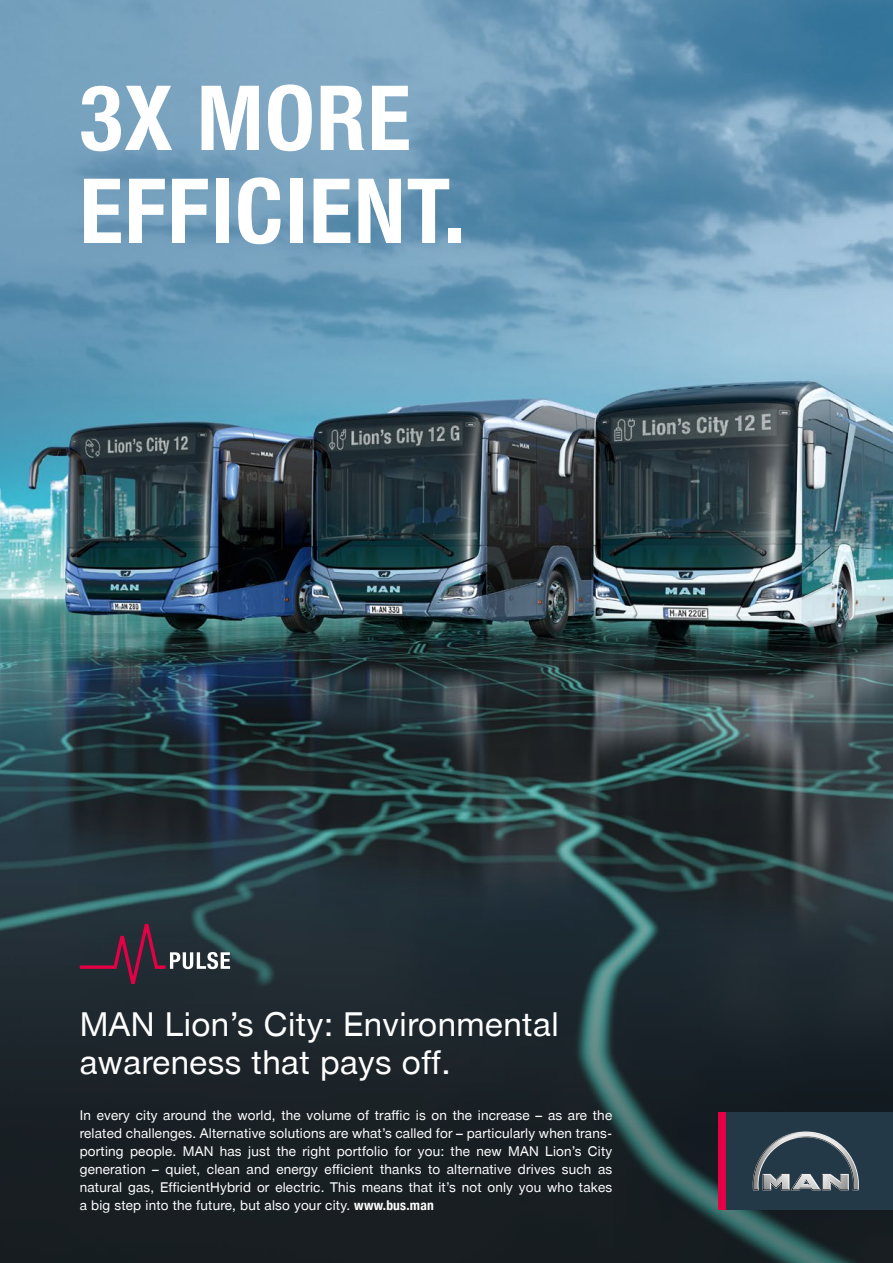
<style>
.page{position:relative;width:893px;height:1263px;background:#fff}
.page>*{position:absolute;margin:0;border:0;box-sizing:border-box;transform-origin:0 0}
.t1{font:700 90px/93px "Man Global Condensed";letter-spacing:.015em;color:#fff}
.t2{font:33px/37.5px "Man Global";letter-spacing:.015em;color:#fff}
.t3{font:13.5px/18px "Man Global";letter-spacing:.015em;color:#fff;text-align:justify}
.s1{font-family:"Man Global Condensed";font-weight:700}
</style>
<div class="page">
<img style="left:0;top:0;width:893px;height:716px">
<svg style="left:0;top:716px;width:893px;height:547px;background:#212f34"></svg>
<svg style="left:80px;top:924px;width:150px;height:60px;background:#3e3643"></svg>
<div style="left:719px;top:1112px;width:7px;height:98px;background:#e40045"></div>
<svg style="left:726px;top:1112px;width:167px;height:98px;background:#364956"></svg>
<h1 class="t1" style="left:80px;top:72px;width:387px">3X MORE<br>EFFICIENT.</h1>
<h2 class="t2" style="left:80px;top:1006px;width:480px">MAN Lion’s City: Environmental awareness that pays off.</h2>
<p class="t3" style="left:80px;top:1106px;width:534px">In every city around the world, the volume of traffic is on the increase – as are the related challenges. Alternative solutions are what’s called for – particularly when trans&shy;porting people. MAN has just the right portfolio for you: the new MAN Lion’s City generation – quiet, clean and energy efficient thanks to alternative drives such as natural gas, EfficientHybrid or electric. This means that it’s not only you who takes a big step into the future, but also your city. <span class="s1">www.bus.man</span></p>
</div>
